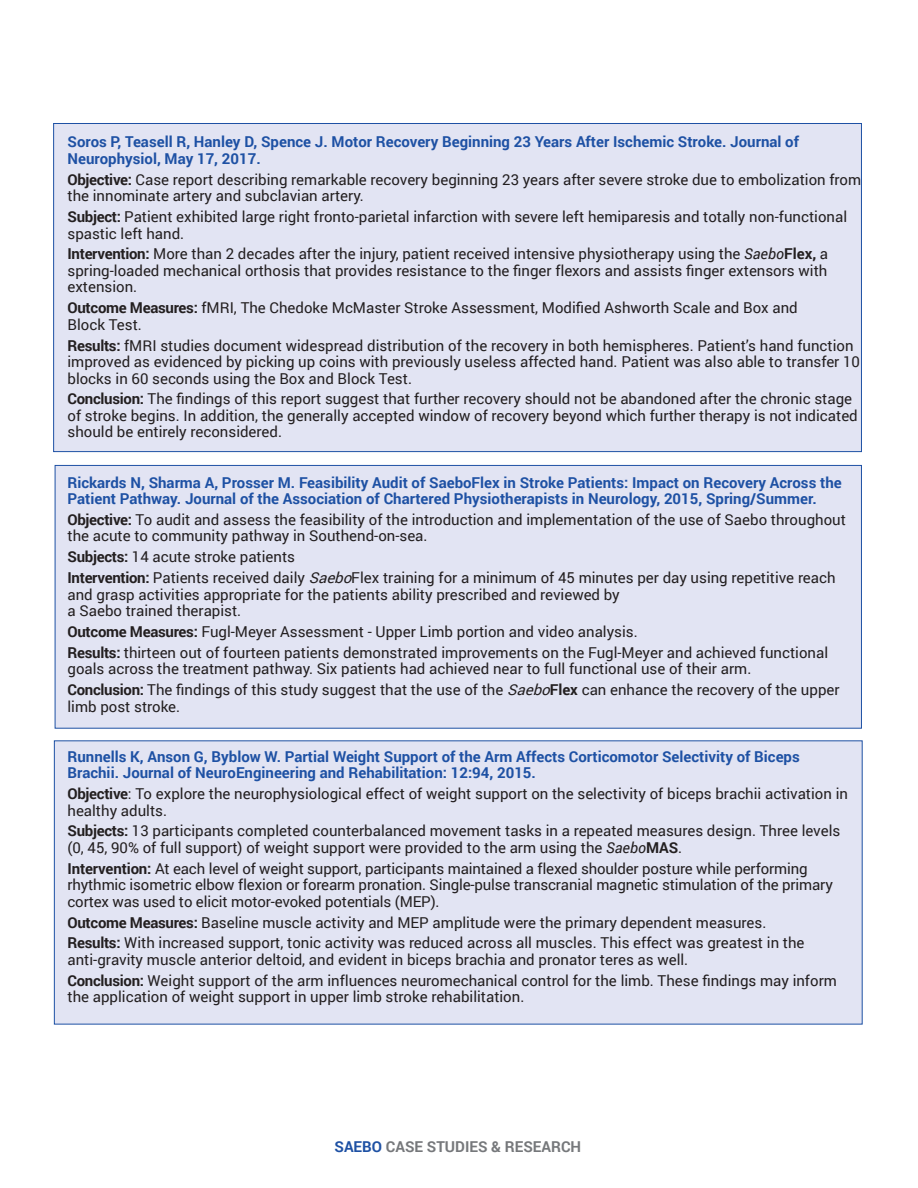
<style>
.page{position:relative;width:918px;height:1188px;background:#fff}
.page>*{position:absolute;margin:0;border:0;box-sizing:border-box;transform-origin:0 0}
.body{font:15px/16.5px "Roboto";color:#231f20}
.study{font:700 15px/16.5px "Roboto";color:#1e51a4}
.study-2{font:15px/16.5px "Roboto";color:#231f20}
.t1{font:700 15px "Roboto";color:#76787b}
.s1{font-weight:700}
.s2{font-style:italic}
.s3{color:#1e51a4}
</style>
<div class="page">
<div style="left:54px;top:740px;width:809px;height:284px;background:#e2e4f3"></div>
<div style="left:55px;top:465px;width:807px;height:264px;background:#e2e4f3;border:1px solid #1e51a4"></div>
<div style="left:53px;top:123px;width:809px;height:329px;background:#e2e4f3;border:1px solid #1e51a4"></div>
<p class="study" style="left:68px;top:133px;width:733px">Soros P, Teasell R, Hanley D, Spence J. Motor Recovery Beginning 23 Years After Ischemic Stroke. Journal of<br>Neurophysiol, May 17, 2017.</p>
<p class="body" style="left:68px;top:171px;width:795px"><span class="s1">Objective:</span> Case report describing remarkable recovery beginning 23 years after severe stroke due to embolization from the innominate artery and subclavian artery.</p>
<p class="body" style="left:68px;top:208px;width:781px"><span class="s1">Subject:</span> Patient exhibited large right fronto-parietal infarction with severe left hemiparesis and totally non-functional spastic left hand.</p>
<p class="body" style="left:68px;top:245px;width:762px;text-align:justify"><span class="s1">Intervention:</span> More than 2 decades after the injury, patient received intensive physiotherapy using the <span class="s2">Saebo</span><span class="s1">Flex,</span> a spring-loaded mechanical orthosis that provides resistance to the finger flexors and assists finger extensors with extension.</p>
<p class="body" style="left:68px;top:299px;width:732px"><span class="s1">Outcome Measures:</span> fMRI, The Chedoke McMaster Stroke Assessment, Modified Ashworth Scale and Box and<br>Block Test.</p>
<p class="body" style="left:68px;top:336px;width:794px"><span class="s1">Results:</span> fMRI studies document widespread distribution of the recovery in both hemispheres. Patient’s hand function improved as evidenced by picking up coins with previously useless affected hand. Patient was also able to transfer 10 blocks in 60 seconds using the Box and Block Test.</p>
<p class="body" style="left:68px;top:390px;width:792px"><span class="s1">Conclusion:</span> The findings of this report suggest that further recovery should not be abandoned after the chronic stage of stroke begins. In addition, the generally accepted window of recovery beyond which further therapy is not indicated should be entirely reconsidered.</p>
<p class="study" style="left:68px;top:473px;width:776px">Rickards N, Sharma A, Prosser M. Feasibility Audit of SaeboFlex in Stroke Patients: Impact on Recovery Across the<br>Patient Pathway. Journal of the Association of Chartered Physiotherapists in Neurology, 2015, Spring/Summer.</p>
<p class="body" style="left:68px;top:511px;width:780px"><span class="s1">Objective:</span> To audit and assess the feasibility of the introduction and implementation of the use of Saebo throughout the acute to community pathway in Southend-on-sea.</p>
<p class="body" style="left:68px;top:548px;width:229px"><span class="s1">Subjects:</span> 14 acute stroke patients</p>
<p class="body" style="left:68px;top:569px;width:770px"><span class="s1">Intervention:</span> Patients received daily <span class="s2">Saebo</span>Flex training for a minimum of 45 minutes per day using repetitive reach and grasp activities appropriate for the patients ability prescribed and reviewed by<br>a Saebo trained therapist.</p>
<p class="body" style="left:68px;top:623px;width:572px"><span class="s1">Outcome Measures:</span> Fugl-Meyer Assessment - Upper Limb portion and video analysis.</p>
<p class="body" style="left:68px;top:644px;width:762px"><span class="s1">Results:</span> thirteen out of fourteen patients demonstrated improvements on the Fugl-Meyer and achieved functional goals across the treatment pathway. Six patients had achieved near to full functional use of their arm.</p>
<p class="study-2" style="left:68px;top:681px;width:774px"><span class="s1">Conclusion:</span> The findings of this study suggest that the use of the <span class="s2">Saebo</span><span class="s1">Flex</span> can enhance the recovery of the upper limb post stroke.</p>
<p class="study" style="left:68px;top:748px;width:734px">Runnells K, Anson G, Byblow W. Partial Weight Support of the Arm Affects Corticomotor Selectivity of Biceps<br>Brachii. Journal of NeuroEngineering and Rehabilitation: 12:94, 2015.</p>
<p class="body" style="left:68px;top:785px;width:782px"><span class="s1">Objective</span>: To explore the neurophysiological effect of weight support on the selectivity of biceps brachii activation in healthy adults.</p>
<p class="body" style="left:68px;top:822px;width:774px"><span class="s1">Subjects:</span> 13 participants completed counterbalanced movement tasks in a repeated measures design. Three levels (0, 45, 90% of full support) of weight support were provided to the arm using the <span class="s2">Saebo</span><span class="s1">MAS</span>.</p>
<p class="body" style="left:68px;top:860px;width:767px"><span class="s1">Intervention:</span> At each level of weight support, participants maintained a flexed shoulder posture while performing rhythmic isometric elbow flexion or forearm pronation. Single-pulse transcranial magnetic stimulation of the primary cortex was used to elicit motor-evoked potentials (MEP).</p>
<p class="body" style="left:68px;top:913px;width:700px"><span class="s1">Outcome Measures:</span> Baseline muscle activity and MEP amplitude were the primary dependent measures.</p>
<p class="body" style="left:68px;top:934px;width:739px"><span class="s1">Results:</span> With increased support, tonic activity was reduced across all muscles. This effect was greatest in the anti-gravity muscle anterior deltoid, and evident in biceps brachia and pronator teres as well.</p>
<p class="body" style="left:68px;top:972px;width:771px"><span class="s1">Conclusion:</span> Weight support of the arm influences neuromechanical control for the limb. These findings may inform the application of weight support in upper limb stroke rehabilitation.</p>
<p class="t1" style="left:334px;top:1136px;width:248px"><span class="s3">SAEBO</span> CASE STUDIES &amp; RESEARCH</p>
</div>
